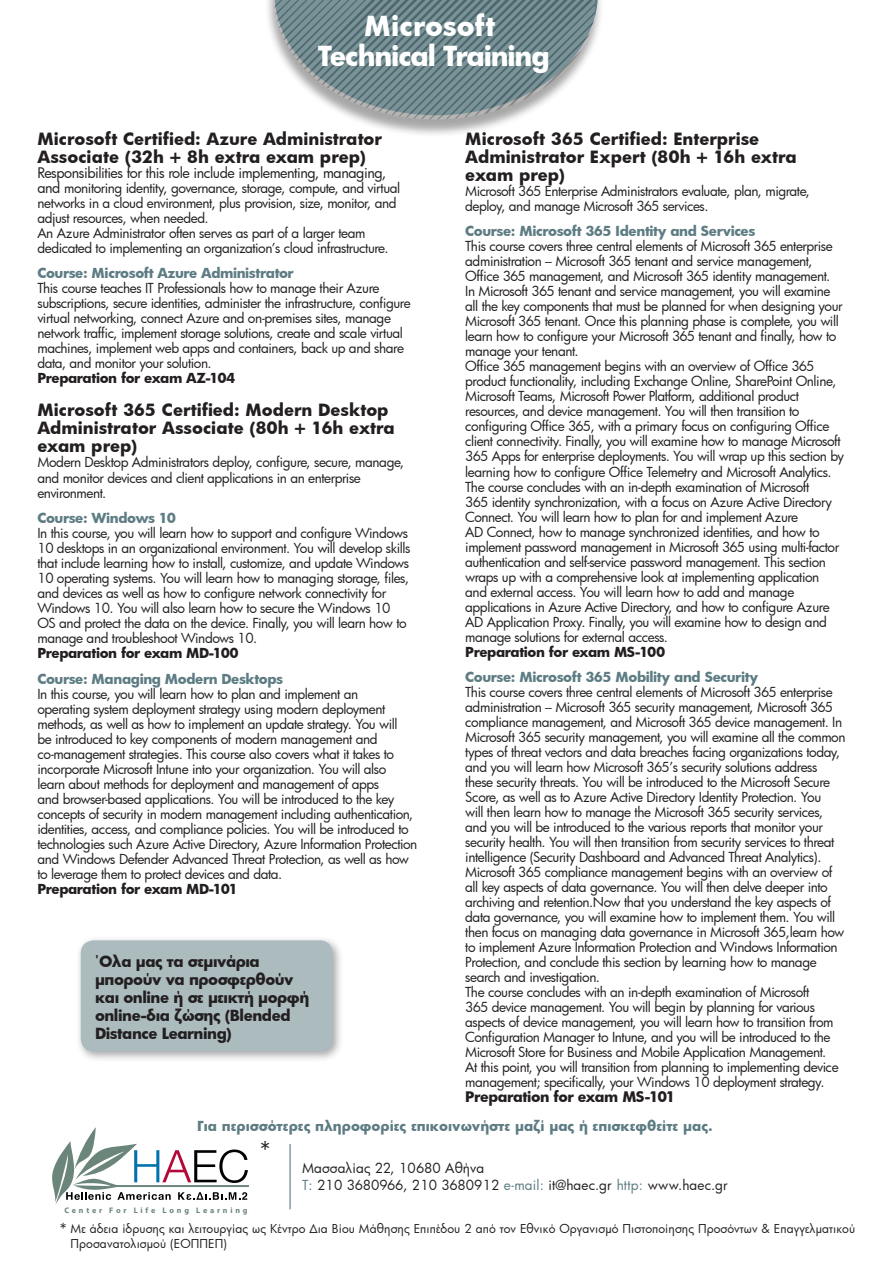
<style>
.page{position:relative;width:893px;height:1263px;background:#fff}
.page>*{position:absolute;margin:0;border:0;box-sizing:border-box;transform-origin:0 0}
.t1{font:700 27px "Futura";letter-spacing:-.04em;color:#fff}
.t2{font:700 27px "Futura";letter-spacing:.005em;color:#fff}
.t3{font:22.8px "Futura";color:#231f20}
.t4{font:700 16.5px/18px "Futura";color:#231f20}
.t5{font:700 15px/18px "Futura";letter-spacing:-.03em;color:#231f20}
.t6{font:15px "Futura";color:#231f20}
.t7{font:14.25px "Futura";letter-spacing:-.03em;color:#231f20}
.t8{font:700 14.25px "Futura";letter-spacing:-.03em;color:#231f20}
.t9{font:13.5px/15px "Futura";letter-spacing:-.03em;color:#231f20}
.t10{font:700 13.5px "Futura";letter-spacing:-.025em;color:#5d7c83}
.t11{font:700 13.5px "Futura";letter-spacing:-.03em;color:#231f20}
.t12{font:13.5px "Futura";letter-spacing:.01em;color:#231f20}
.t13{font:700 13.5px "Futura";color:#5d7c83}
.t14{font:12px/15px "Futura";letter-spacing:.01em;color:#231f20}
.t15{font:700 8.1px "Myriad Pro";letter-spacing:.345em;color:#6c867b}
.s1{font-size:14.25px}
.s2{color:#5d7c83}
</style>
<div class="page">
<hr style="left:289px;top:1144px;width:2px;height:65px;background:#5d7c83">
<svg style="left:52px;top:1127px;width:196px;height:77px"></svg>
<hr style="left:112px;top:1185px;width:136px;height:2px;background:#6c857a">
<div style="left:264px;top:0;width:340px;height:138px;background:#231f20;opacity:.4"></div>
<svg style="left:274px;top:0;width:324px;height:120px;background:#889b9f"></svg>
<div style="left:76px;top:935px;width:268px;height:127px;background:#231f20;opacity:.75"></div>
<div style="left:81px;top:940px;width:252px;height:111px;background:#abbbbe;border-radius:13px"></div>
<p class="t2" style="left:364px;top:7px;width:132px">Microsoft</p>
<p class="t1" style="left:318px;top:37px;width:234px">Technical Training</p>
<p class="t4" style="left:37px;top:129px;width:346px">Microsoft Certified: Azure Administrator<br>Associate (32h + 8h extra exam prep)</p>
<p class="t7" style="left:37px;top:163px;width:350px">Responsibilities for this role include implementing, managing,</p>
<p class="t9" style="left:37px;top:180px;width:364px"><span class="s1">and</span> monitoring identity, governance, storage, compute, and virtual networks in a cloud environment, plus provision, size, monitor, and adjust resources, when needed.</p>
<p class="t9" style="left:37px;top:225px;width:353px">An Azure Administrator often serves as part of a larger team dedicated to implementing an organization’s cloud infrastructure.</p>
<p class="t10" style="left:37px;top:264px;width:258px">Course: Microsoft Azure Administrator</p>
<p class="t9" style="left:37px;top:281px;width:375px">This course teaches IT Professionals how to manage their Azure subscriptions, secure identities, administer the infrastructure, configure virtual networking, connect Azure and on-premises sites, manage network traffic, implement storage solutions, create and scale virtual machines, implement web apps and containers, back up and share data, and monitor your solution.</p>
<p class="t11" style="left:37px;top:369px;width:200px">Preparation for exam AZ-104</p>
<p class="t4" style="left:37px;top:401px;width:359px">Microsoft 365 Certified: Modern Desktop<br>Administrator Associate (80h + 16h extra exam prep)</p>
<p class="t9" style="left:37px;top:455px;width:369px">Modern Desktop Administrators deploy, configure, secure, manage, and monitor devices and client applications in an enterprise environment.</p>
<p class="t10" style="left:37px;top:508px;width:140px">Course: Windows 10</p>
<p class="t9" style="left:37px;top:525px;width:375px">In this course, you will learn how to support and configure Windows 10 desktops in an organizational environment. You will develop skills that include learning how to install, customize, and update Windows 10 operating systems. You will learn how to managing storage, files, and devices as well as how to configure network connectivity for Windows 10. You will also learn how to secure the Windows 10<br>OS and protect the data on the device. Finally, you will learn how to manage and troubleshoot Windows 10.</p>
<p class="t11" style="left:37px;top:643px;width:203px">Preparation for exam MD-100</p>
<p class="t10" style="left:37px;top:669px;width:247px">Course: Managing Modern Desktops</p>
<p class="t9" style="left:37px;top:686px;width:381px">In this course, you will learn how to plan and implement an<br>operating system deployment strategy using modern deployment methods, as well as how to implement an update strategy. You will<br>be introduced to key components of modern management and co-management strategies. This course also covers what it takes to incorporate Microsoft Intune into your organization. You will also learn about methods for deployment and management of apps<br>and browser-based applications. You will be introduced to the key concepts of security in modern management including authentication, identities, access, and compliance policies. You will be introduced to technologies such Azure Active Directory, Azure Information Protection and Windows Defender Advanced Threat Protection, as well as how to leverage them to protect devices and data.</p>
<p class="t11" style="left:37px;top:879px;width:202px">Preparation for exam MD-101</p>
<p class="t4" style="left:465px;top:129px;width:333px">Microsoft 365 Certified: Enterprise<br>Administrator Expert (80h + 16h extra exam prep)</p>
<p class="t9" style="left:465px;top:183px;width:346px">Microsoft 365 Enterprise Administrators evaluate, plan, migrate, deploy, and manage Microsoft 365 services.</p>
<p class="t10" style="left:465px;top:222px;width:291px">Course: Microsoft 365 Identity and Services</p>
<p class="t9" style="left:465px;top:239px;width:379px">This course covers three central elements of Microsoft 365 enterprise administration – Microsoft 365 tenant and service management, Office 365 management, and Microsoft 365 identity management.<br>In Microsoft 365 tenant and service management, you will examine all the key components that must be planned for when designing your Microsoft 365 tenant. Once this planning phase is complete, you will learn how to configure your Microsoft 365 tenant and finally, how to manage your tenant.</p>
<p class="t9" style="left:465px;top:359px;width:380px">Office 365 management begins with an overview of Office 365 product functionality, including Exchange Online, SharePoint Online, Microsoft Teams, Microsoft Power Platform, additional product resources, and device management. You will then transition to configuring Office 365, with a primary focus on configuring Office client connectivity. Finally, you will examine how to manage Microsoft 365 Apps for enterprise deployments. You will wrap up this section by learning how to configure Office Telemetry and Microsoft Analytics.</p>
<p class="t9" style="left:465px;top:479px;width:375px">The course concludes with an in-depth examination of Microsoft<br>365 identity synchronization, with a focus on Azure Active Directory Connect. You will learn how to plan for and implement Azure<br>AD Connect, how to manage synchronized identities, and how to implement password management in Microsoft 365 using multi-factor authentication and self-service password management. This section wraps up with a comprehensive look at implementing application and external access. You will learn how to add and manage applications in Azure Active Directory, and how to configure Azure AD Application Proxy. Finally, you will examine how to design and manage solutions for external access.</p>
<p class="t11" style="left:465px;top:642px;width:202px">Preparation for exam MS-100</p>
<p class="t10" style="left:465px;top:667px;width:294px">Course: Microsoft 365 Mobility and Security</p>
<p class="t9" style="left:465px;top:684px;width:382px">This course covers three central elements of Microsoft 365 enterprise administration – Microsoft 365 security management, Microsoft 365 compliance management, and Microsoft 365 device management. In Microsoft 365 security management, you will examine all the common types of threat vectors and data breaches facing organizations today, and you will learn how Microsoft 365’s security solutions address these security threats. You will be introduced to the Microsoft Secure Score, as well as to Azure Active Directory Identity Protection. You<br>will then learn how to manage the Microsoft 365 security services, and you will be introduced to the various reports that monitor your security health. You will then transition from security services to threat intelligence (Security Dashboard and Advanced Threat Analytics).</p>
<p class="t9" style="left:465px;top:864px;width:381px">Microsoft 365 compliance management begins with an overview of all key aspects of data governance. You will then delve deeper into archiving and retention.Now that you understand the key aspects of data governance, you will examine how to implement them. You will then focus on managing data governance in Microsoft 365,learn how to implement Azure Information Protection and Windows Information Protection, and conclude this section by learning how to manage search and investigation.</p>
<p class="t9" style="left:465px;top:984px;width:375px">The course concludes with an in-depth examination of Microsoft<br>365 device management. You will begin by planning for various aspects of device management, you will learn how to transition from Configuration Manager to Intune, and you will be introduced to the Microsoft Store for Business and Mobile Application Management.<br>At this point, you will transition from planning to implementing device management; specifically, your Windows 10 deployment strategy.</p>
<p class="t8" style="left:465px;top:1087px;width:212px">Preparation for exam MS-101</p>
<p class="t13" style="left:197px;top:1117px;width:517px">Για περισσότερες πληροφορίες επικοινωνήστε μαζί μας ή επισκεφθείτε μας.</p>
<p class="t5" style="left:95px;top:952px;width:216px">Όλα μας τα σεμινάρια μπορούν να προσφερθούν και online ή σε μεικτή μορφή online-δια ζώσης (Blended<br>Distance Learning)</p>
<p class="t3" style="left:259px;top:1134px;width:15px">*</p>
<p class="t15" style="left:64px;top:1205px;width:185px">Center For Life Long Learning</p>
<p class="t12" style="left:302px;top:1159px;width:184px">Mασσαλίας 22, 10680 Aθήνα</p>
<p class="t12" style="left:302px;top:1175px;width:427px"><span class="s2">Τ:</span> 210 3680966, 210 3680912 <span class="s2">e-mail:</span> it@haec.gr <span class="s2">http:</span> www.haec.gr</p>
<p class="t6" style="left:59px;top:1218px;width:10px">*</p>
<p class="t14" style="left:71px;top:1221px;width:786px">Με άδεια ίδρυσης και λειτουργίας ως Κέντρο Δια Βίου Μάθησης Επιπέδου 2 από τον Εθνικό Οργανισμό Πιστοποίησης Προσόντων &amp; Επαγγελματικού<br>Προσανατολισμού (ΕΟΠΠΕΠ)</p>
</div>
